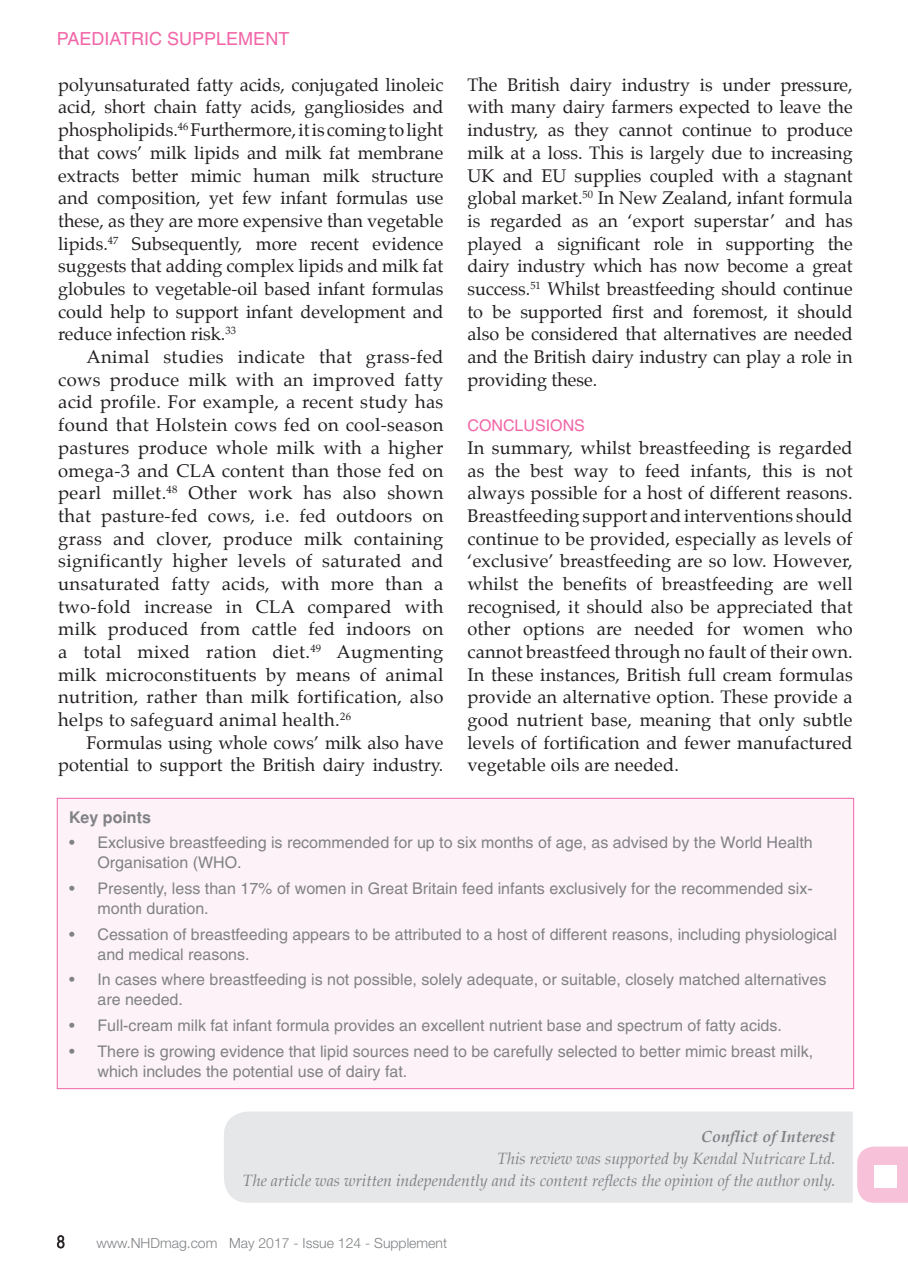
<style>
.page{position:relative;width:908px;height:1265px;background:#fff}
.page>*{position:absolute;margin:0;border:0;box-sizing:border-box;transform-origin:0 0}
.t1{font:18px/22.6px "Palatino";color:#231f20;text-align:justify}
.t2{font:18px "Helvetica";color:#f166a7}
.t3{font:condensed 18px "Helvetica";color:#231f20}
.t4{font:16px/20px "Helvetica";color:#808285}
.t5{font:italic 16px/22px "Palatino";color:#808285;text-align:right}
.t6{font:italic 700 16px "Palatino";color:#808285}
.t7{font:16px "Helvetica";color:#f166a7}
.t8{font:700 16px "Helvetica";color:#808285}
.t9{font:300 14px "Helvetica Neue";color:#808285}
</style>
<div class="page">
<svg style="left:857px;top:1146px;width:50px;height:56px;background:#f7c6dc"></svg>
<div style="left:873px;top:1164px;width:23px;height:23px;background:#fff"></div>
<div style="left:57px;top:798px;width:796px;height:290px;background:#fdf2f7"></div>
<div style="left:224px;top:1111px;width:628px;height:91px;background:#e6e7e9"></div>
<p class="t2" style="left:57px;top:28px;width:234px">PAEDIATRIC SUPPLEMENT</p>
<p class="t1" style="left:58px;top:73px;width:386px">polyunsaturated fatty acids, conjugated linoleic acid, short chain fatty acids, gangliosides and phospholipids.<sup>46</sup> Furthermore, it is coming to light that cows’ milk lipids and milk fat membrane extracts better mimic human milk structure and composition, yet few infant formulas use these, as they are more expensive than vegetable lipids.<sup>47</sup> Subsequently, more recent evidence suggests that adding complex lipids and milk fat globules to vegetable-oil based infant formulas could help to support infant development and reduce infection risk.<sup>33</sup></p>
<p class="t1" style="left:58px;top:345px;width:386px;text-indent:28px">Animal studies indicate that grass-fed cows produce milk with an improved fatty acid profile. For example, a recent study has found that Holstein cows fed on cool-season pastures produce whole milk with a higher omega-3 and CLA content than those fed on pearl millet.<sup>48</sup> Other work has also shown that pasture-fed cows, i.e. fed outdoors on grass and clover, produce milk containing significantly higher levels of saturated and unsaturated fatty acids, with more than a two-fold increase in CLA compared with milk produced from cattle fed indoors on a total mixed ration diet.<sup>49</sup> Augmenting milk microconstituents by means of animal nutrition, rather than milk fortification, also helps to safeguard animal health.<sup>26</sup></p>
<p class="t1" style="left:58px;top:731px;width:386px;text-align:right">Formulas using whole cows’ milk also have potential to support the British dairy industry.</p>
<p class="t1" style="left:467px;top:73px;width:386px">The British dairy industry is under pressure, with many dairy farmers expected to leave the industry, as they cannot continue to produce milk at a loss. This is largely due to increasing UK and EU supplies coupled with a stagnant global market.<sup>50</sup> In New Zealand, infant formula is regarded as an ‘export superstar’ and has played a significant role in supporting the dairy industry which has now become a great success.<sup>51</sup> Whilst breastfeeding should continue to be supported first and foremost, it should also be considered that alternatives are needed and the British dairy industry can play a role in providing these.</p>
<p class="t7" style="left:467px;top:416px;width:119px">CONCLUSIONS</p>
<p class="t1" style="left:467px;top:436px;width:386px">In summary, whilst breastfeeding is regarded as the best way to feed infants, this is not always possible for a host of different reasons.<br>Breastfeeding support and interventions should continue to be provided, especially as levels of ‘exclusive’ breastfeeding are so low. However, whilst the benefits of breastfeeding are well recognised, it should also be appreciated that other options are needed for women who cannot breastfeed through no fault of their own.<br>In these instances, British full cream formulas provide an alternative option. These provide a good nutrient base, meaning that only subtle levels of fortification and fewer manufactured vegetable oils are needed.</p>
<p class="t8" style="left:69px;top:807px;width:83px">Key points</p>
<p class="t4" style="left:97px;top:832px;width:716px;text-indent:-28px">• Exclusive breastfeeding is recommended for up to six months of age, as advised by the World Health<br>Organisation (WHO.</p>
<p class="t4" style="left:97px;top:878px;width:716px;text-indent:-28px">• Presently, less than 17% of women in Great Britain feed infants exclusively for the recommended six&shy;month duration.</p>
<p class="t4" style="left:97px;top:924px;width:740px;text-indent:-28px">• Cessation of breastfeeding appears to be attributed to a host of different reasons, including physiological and medical reasons.</p>
<p class="t4" style="left:97px;top:969px;width:730px;text-indent:-28px">• In cases where breastfeeding is not possible, solely adequate, or suitable, closely matched alternatives are needed.</p>
<p class="t4" style="left:69px;top:1015px;width:714px">• Full-cream milk fat infant formula provides an excellent nutrient base and spectrum of fatty acids.</p>
<p class="t4" style="left:97px;top:1041px;width:716px;text-indent:-28px">• There is growing evidence that lipid sources need to be carefully selected to better mimic breast milk, which includes the potential use of dairy fat.</p>
<p class="t6" style="left:700px;top:1123px;width:136px">Conflict of Interest</p>
<p class="t5" style="left:243px;top:1147px;width:594px">This review was supported by Kendal Nutricare Ltd.<br>The article was written independently and its content reflects the opinion of the author only.</p>
<p class="t3" style="left:57px;top:1230px;width:10px">8</p>
<p class="t9" style="left:96px;top:1234px;width:352px">www.NHDmag.com May 2017 - Issue 124 - Supplement</p>
</div>
